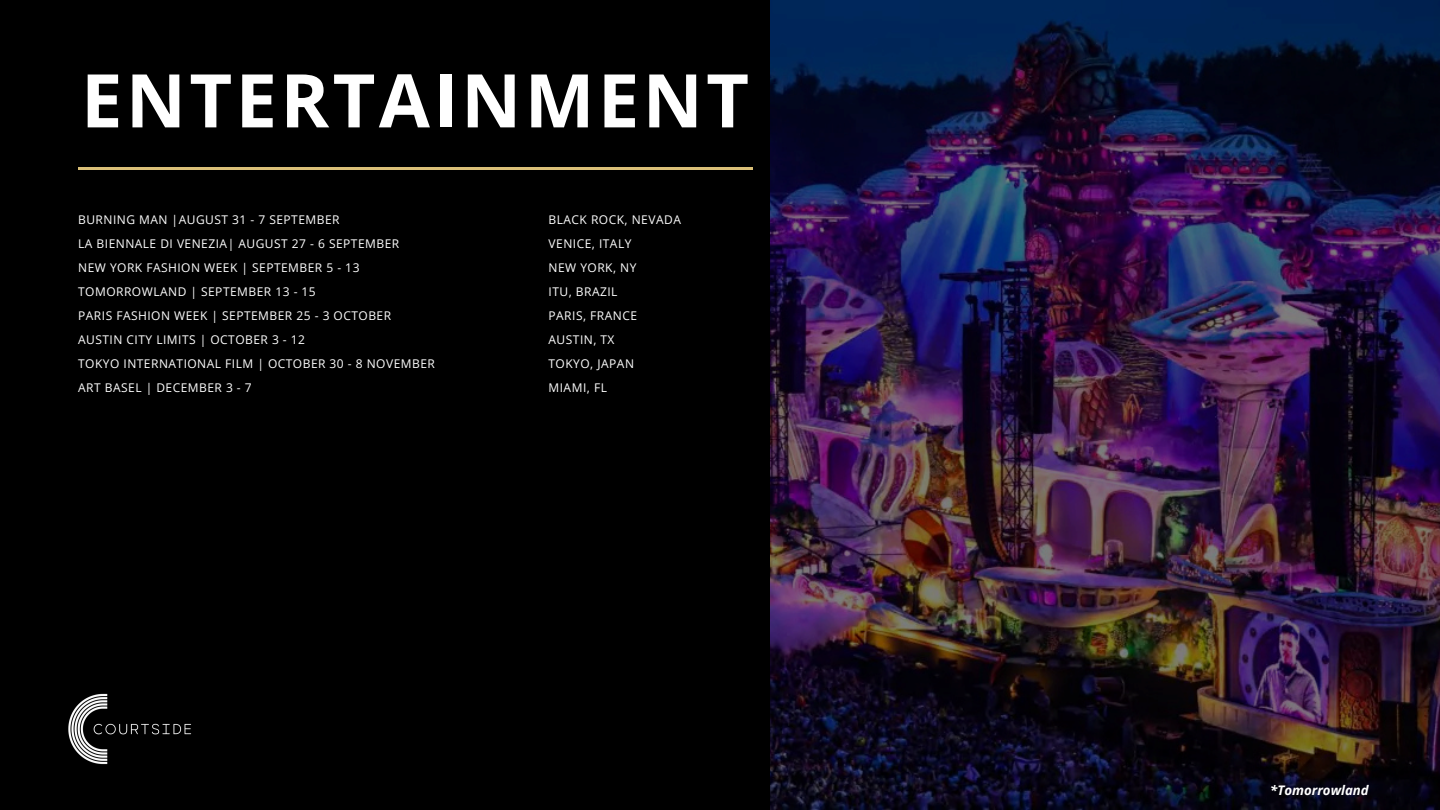
<style>
.page{position:relative;width:1440px;height:810px;background:#000}
.page>*{position:absolute;margin:0;border:0;box-sizing:border-box;transform-origin:0 0}
.t1{font:700 74.1px "Open Sans";letter-spacing:.045em;color:#fff}
.t2{font:italic 700 13.2px "Open Sans";color:#fff}
.t3{font:12px/24px "Open Sans";letter-spacing:.04em;color:#fff}
</style>
<div class="page">
<img style="left:770px;top:0;width:670px;height:810px">
<hr style="left:78px;top:167px;width:674px;height:3px;background:#dbc078">
<img style="left:68px;top:693px;width:124px;height:72px">
<h1 class="t1" style="left:81px;top:48px;width:670px">ENTERTAINMENT</h1>
<p class="t3" style="left:78px;top:207px;width:358px">BURNING MAN |AUGUST 31 - 7 SEPTEMBER<br>LA BIENNALE DI VENEZIA| AUGUST 27 - 6 SEPTEMBER<br>NEW YORK FASHION WEEK | SEPTEMBER 5 - 13<br>TOMORROWLAND | SEPTEMBER 13 - 15<br>PARIS FASHION WEEK | SEPTEMBER 25 - 3 OCTOBER AUSTIN CITY LIMITS | OCTOBER 3 - 12<br>TOKYO INTERNATIONAL FILM | OCTOBER 30 - 8 NOVEMBER ART BASEL | DECEMBER 3 - 7</p>
<p class="t3" style="left:549px;top:207px;width:134px">BLACK ROCK, NEVADA<br>VENICE, ITALY<br>NEW YORK, NY<br>ITU, BRAZIL<br>PARIS, FRANCE<br>AUSTIN, TX<br>TOKYO, JAPAN<br>MIAMI, FL</p>
<p class="t2" style="left:1270px;top:781px;width:100px">*Tomorrowland</p>
</div>
